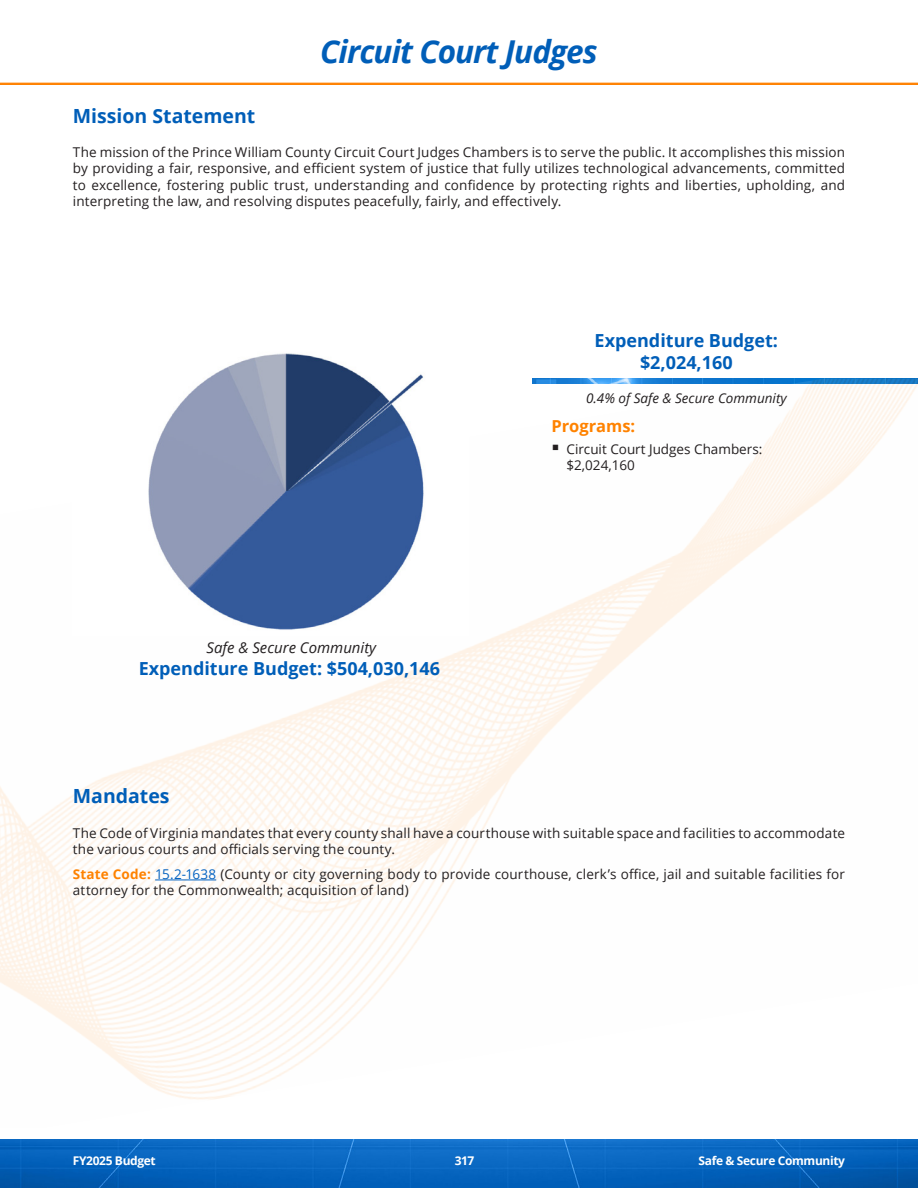
<style>
.page{position:relative;width:918px;height:1188px;background:#fff}
.page>*{position:absolute;margin:0;border:0;box-sizing:border-box;transform-origin:0 0}
.Head_2{font:italic 700 31.5px "Open Sans";letter-spacing:-.03em;color:#005eb8}
.Heading_L1{font:700 19.5px "Open Sans";color:#005eb8}
.EB_Heading{font:700 18px/21.6px "Open Sans";color:#005eb8;text-align:center}
.EB_Heading_2{font:700 16.5px "Open Sans";color:#ff8200}
.t1{font:italic 15px "Open Sans";color:#231f20}
.Body{font:13.5px/16.2px "Open Sans";letter-spacing:.01em;color:#231f20}
.EB_Quote{font:italic 13.5px "Open Sans";color:#231f20}
.t2{font:700 12px "Open Sans";letter-spacing:-.03em;color:#fff}
.s1{font-weight:700;color:#ff8200}
.s2{color:#0563c1}
</style>
<div class="page">
<img style="left:0;top:82px;width:918px;height:3px">
<img style="left:0;top:1139px;width:918px;height:49px">
<img style="left:0;top:379px;width:918px;height:721px">
<img style="left:73px;top:353px;width:396px;height:282px">
<hr style="left:155px;top:880px;width:61px;height:1px;background:#0563c1">
<svg style="left:560px;top:454px;width:18px;height:1px"></svg>
<p class="Head_2" style="left:320px;top:29px;width:279px">Circuit Court Judges</p>
<p class="Heading_L1" style="left:73px;top:102px;width:184px">Mission Statement</p>
<p class="Body" style="left:73px;top:144px;width:774px;text-align:justify">The mission of the Prince William County Circuit Court Judges Chambers is to serve the public. It accomplishes this mission by providing a fair, responsive, and efficient system of justice that fully utilizes technological advancements, committed to excellence, fostering public trust, understanding and confidence by protecting rights and liberties, upholding, and interpreting the law, and resolving disputes peacefully, fairly, and effectively.</p>
<p class="t1" style="left:206px;top:638px;width:171px">Safe &amp; Secure Community</p>
<h3 class="EB_Heading" style="left:139px;top:657px;width:303px">Expenditure Budget: $504,030,146</h3>
<p class="EB_Heading" style="left:595px;top:329px;width:185px">Expenditure Budget: $2,024,160</p>
<p class="EB_Quote" style="left:586px;top:389px;width:202px">0.4% of Safe &amp; Secure Community</p>
<p class="EB_Heading_2" style="left:551px;top:414px;width:85px">Programs:</p>
<p class="Body" style="left:567px;top:440px;width:197px;text-indent:-15px">▪ Circuit Court Judges Chambers: $2,024,160</p>
<p class="Heading_L1" style="left:73px;top:782px;width:98px">Mandates</p>
<p class="Body" style="left:73px;top:824px;width:774px">The Code of Virginia mandates that every county shall have a courthouse with suitable space and facilities to accommodate the various courts and officials serving the county.</p>
<p class="Body" style="left:73px;top:866px;width:774px"><span class="s1">State Code:</span> <span class="s2">15.2-1638</span> (County or city governing body to provide courthouse, clerk’s office, jail and suitable facilities for attorney for the Commonwealth; acquisition of land)</p>
<p class="t2" style="left:73px;top:1152px;width:84px">FY2025 Budget</p>
<p class="t2" style="left:455px;top:1152px;width:21px">317</p>
<p class="t2" style="left:699px;top:1152px;width:148px">Safe &amp; Secure Community</p>
</div>
